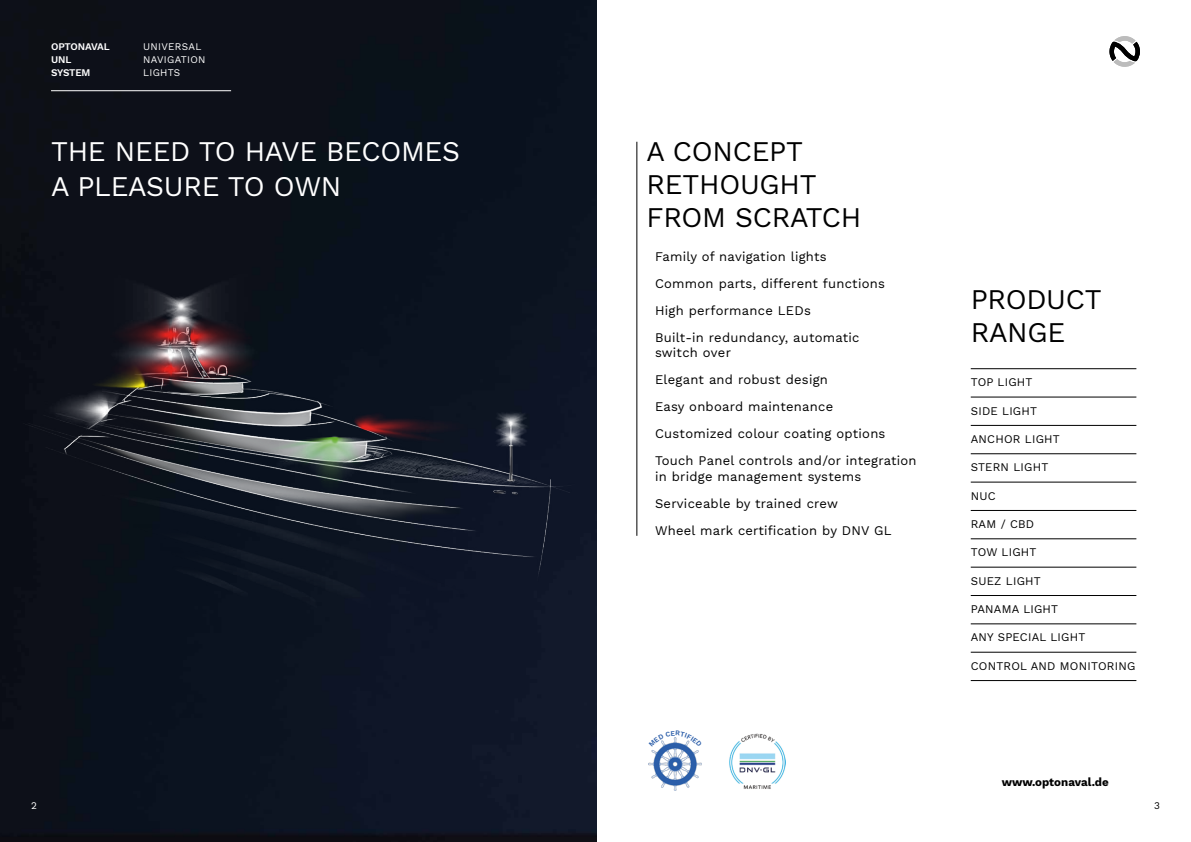
<style>
.page{position:relative;width:1191px;height:842px;background:#fff}
.page>*{position:absolute;margin:0;border:0;box-sizing:border-box;transform-origin:0 0}
.t1{font:28px/33px "Work Sans";letter-spacing:-.01em;color:#000}
.t2{font:28px/35px "Work Sans";letter-spacing:-.01em;color:#fff}
.t3{font:13px/27px "Work Sans";letter-spacing:.02em;color:#000}
.t4{font:11.5px "Work Sans";letter-spacing:.02em;color:#000}
.t5{font:700 11.5px "Work Sans";color:#000}
.t6{font:10px/13px "Work Sans";letter-spacing:.03em;color:#fff}
.t7{font:600 10px/13px "Work Sans";letter-spacing:-.01em;color:#fff}
.t8{font:10px "Work Sans";color:#000}
</style>
<div class="page">
<img style="left:0;top:0;width:596px;height:842px">
<img style="left:0;top:221px;width:597px;height:437px">
<img style="left:649px;top:747px;width:53px;height:44px">
<img style="left:729px;top:733px;width:56px;height:56px">
<hr style="left:970px;top:368px;width:166px;height:1px;background:#000">
<hr style="left:970px;top:397px;width:166px;height:1px;background:#000">
<hr style="left:970px;top:425px;width:166px;height:1px;background:#000">
<hr style="left:970px;top:453px;width:166px;height:1px;background:#000">
<hr style="left:970px;top:482px;width:166px;height:1px;background:#000">
<hr style="left:970px;top:510px;width:166px;height:1px;background:#000">
<hr style="left:970px;top:538px;width:166px;height:1px;background:#000">
<hr style="left:970px;top:567px;width:166px;height:1px;background:#000">
<hr style="left:970px;top:595px;width:166px;height:1px;background:#000">
<hr style="left:970px;top:624px;width:166px;height:1px;background:#000">
<hr style="left:970px;top:652px;width:166px;height:1px;background:#000">
<hr style="left:970px;top:680px;width:166px;height:1px;background:#000">
<hr style="left:636px;top:142px;width:1px;height:394px;background:#000">
<svg style="left:1109px;top:36px;width:31px;height:31px"></svg>
<hr style="left:51px;top:91px;width:180px;height:1px;background:#fff">
<svg style="left:661px;top:737px;width:29px;height:10px"></svg>
<p class="t7" style="left:51px;top:40px;width:60px">OPTONAVAL<br>UNL<br>SYSTEM</p>
<p class="t6" style="left:143px;top:40px;width:64px">UNIVERSAL<br>NAVIGATION<br>LIGHTS</p>
<h1 class="t2" style="left:51px;top:133px;width:410px">THE NEED TO HAVE BECOMES<br>A PLEASURE TO OWN</h1>
<h1 class="t1" style="left:646px;top:134px;width:216px">A CONCEPT<br>RETHOUGHT<br>FROM SCRATCH</h1>
<p class="t3" style="left:655px;top:243px;width:231px">Family of navigation lights<br>Common parts, different functions<br>High performance LEDs<br>Built-in redundancy, automatic</p>
<p class="t3" style="left:655px;top:339px;width:263px">switch over<br>Elegant and robust design<br>Easy onboard maintenance<br>Customized colour coating options<br>Touch Panel controls and/or integration</p>
<p class="t3" style="left:655px;top:462px;width:238px">in bridge management systems<br>Serviceable by trained crew<br>Wheel mark certification by DNV GL</p>
<h1 class="t1" style="left:970px;top:282px;width:132px">PRODUCT<br>RANGE</h1>
<p class="t4" style="left:970px;top:374px;width:63px">TOP LIGHT</p>
<p class="t4" style="left:970px;top:402px;width:68px">SIDE LIGHT</p>
<p class="t4" style="left:970px;top:430px;width:91px">ANCHOR LIGHT</p>
<p class="t4" style="left:970px;top:459px;width:79px">STERN LIGHT</p>
<p class="t4" style="left:970px;top:487px;width:26px">NUC</p>
<p class="t4" style="left:970px;top:515px;width:65px">RAM / CBD</p>
<p class="t4" style="left:970px;top:544px;width:67px">TOW LIGHT</p>
<p class="t4" style="left:970px;top:572px;width:72px">SUEZ LIGHT</p>
<p class="t4" style="left:970px;top:600px;width:89px">PANAMA LIGHT</p>
<p class="t4" style="left:970px;top:629px;width:116px">ANY SPECIAL LIGHT</p>
<p class="t4" style="left:970px;top:657px;width:166px">CONTROL AND MONITORING</p>
<p class="t5" style="left:1001px;top:773px;width:109px">www.optonaval.de</p>
<p class="t6" style="left:31px;top:798px;width:7px">2</p>
<p class="t8" style="left:1154px;top:798px;width:7px">3</p>
</div>
